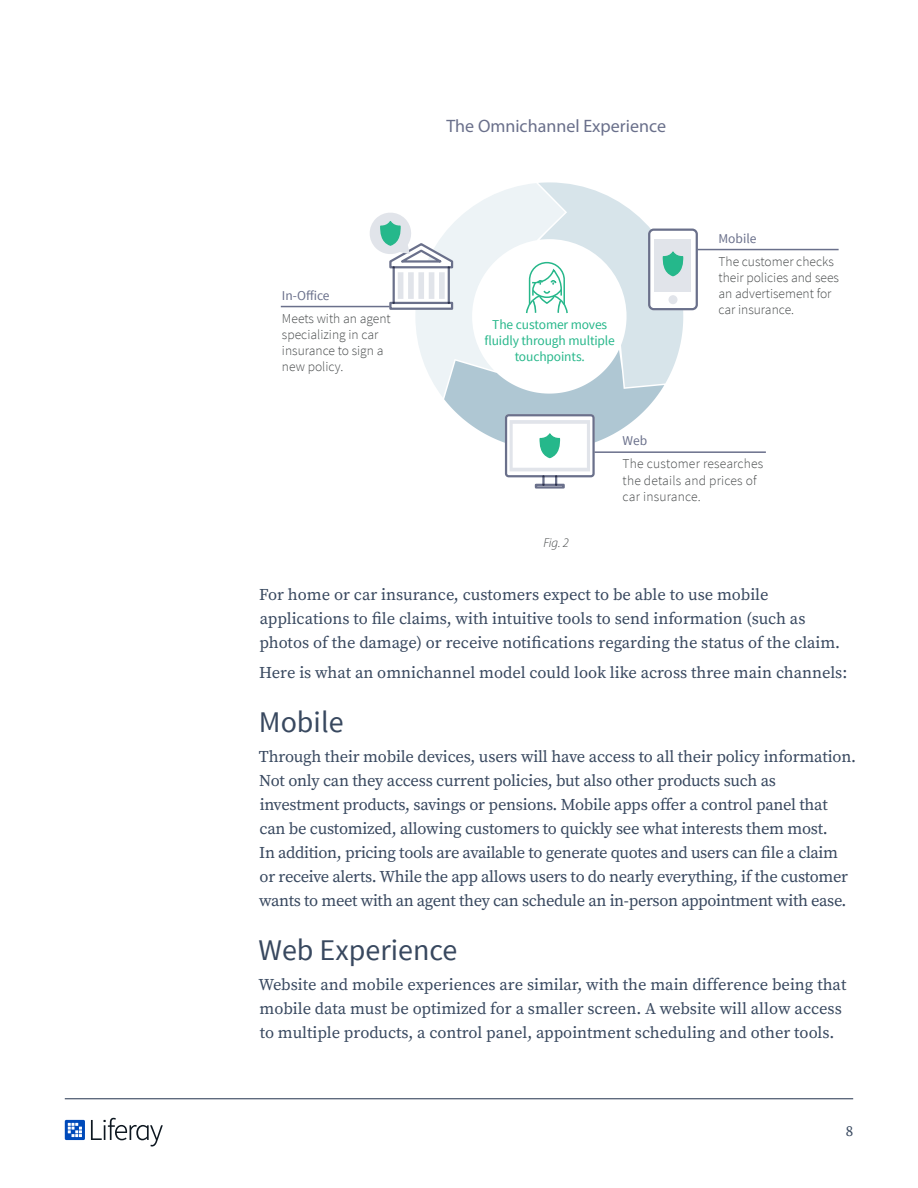
<style>
.page{position:relative;width:918px;height:1188px;background:#fff}
.page>*{position:absolute;margin:0;border:0;box-sizing:border-box;transform-origin:0 0}
.t1{font:30px "Source Sans Pro";color:#38485f}
.t2{font:18px "Myriad Pro";color:#6a708b}
.Text{font:16.5px/24px "Source Serif Pro";letter-spacing:-.01em;color:#38485f}
.t3{font:15px "Source Serif Pro";color:#38485f}
.t4{font:300 13.5px/16.2px "Source Sans Pro";color:#474a4b}
.t5{font:13.5px/16.2px "Source Sans Pro";letter-spacing:-.01em;color:#26b78a;text-align:center}
.t6{font:italic 300 13.2px "Myriad Pro";color:#474a4b}
.s1{font-weight:400;color:#6a708b}
</style>
<div class="page">
<svg style="left:65px;top:1120px;width:20px;height:20px"></svg>
<svg style="left:91px;top:1118px;width:72px;height:28px"></svg>
<hr style="left:65px;top:1098px;width:788px;height:1px;background:#3b4960">
<hr style="left:281px;top:306px;width:122px;height:1px;background:#6a708b">
<hr style="left:683px;top:249px;width:156px;height:1px;background:#6a708b">
<hr style="left:556px;top:451px;width:210px;height:2px;background:#6a708b">
<div style="left:535px;top:484px;width:30px;height:5px;border:2px solid #6a708b"></div>
<div style="left:649px;top:230px;width:48px;height:79px;background:#fff;border-radius:4px"></div>
<div style="left:648px;top:229px;width:50px;height:81px;border:2px solid #6a708b;border-radius:4px"></div>
<div style="left:655px;top:239px;width:36px;height:53px;background:#e1e4ea"></div>
<svg style="left:368px;top:182px;width:316px;height:303px"></svg>
<p class="t4" style="left:282px;top:284px;width:110px;line-height:23.2px"><span class="s1">In-Office<br></span>Meets with an agent</p>
<p class="t4" style="left:282px;top:327px;width:103px">specializing in car insurance to sign a new policy.</p>
<p class="t2" style="left:446px;top:116px;width:221px">The Omnichannel Experience</p>
<p class="t5" style="left:485px;top:317px;width:132px">The customer moves fluidly through multiple touchpoints.</p>
<p class="t4" style="left:718px;top:227px;width:117px;line-height:23.2px"><span class="s1">Mobile<br></span>The customer checks</p>
<p class="t4" style="left:718px;top:270px;width:122px">their policies and sees an advertisement for car insurance.</p>
<p class="t6" style="left:544px;top:536px;width:27px">Fig. 2</p>
<p class="t4" style="left:623px;top:429px;width:142px;line-height:23.2px"><span class="s1">Web<br></span>The customer researches</p>
<p class="t4" style="left:623px;top:472px;width:136px">the details and prices of car insurance.</p>
<p class="Text" style="left:259px;top:583px;width:583px">For home or car insurance, customers expect to be able to use mobile applications to file claims, with intuitive tools to send information (such as photos of the damage) or receive notifications regarding the status of the claim.</p>
<p class="Text" style="left:259px;top:661px;width:590px">Here is what an omnichannel model could look like across three main channels:</p>
<h2 class="t1" style="left:259px;top:703px;width:86px">Mobile</h2>
<p class="Text" style="left:259px;top:745px;width:599px">Through their mobile devices, users will have access to all their policy information.<br>Not only can they access current policies, but also other products such as investment products, savings or pensions. Mobile apps offer a control panel that can be customized, allowing customers to quickly see what interests them most.<br>In addition, pricing tools are available to generate quotes and users can file a claim or receive alerts. While the app allows users to do nearly everything, if the customer wants to meet with an agent they can schedule an in-person appointment with ease.</p>
<h2 class="t1" style="left:258px;top:931px;width:200px">Web Experience</h2>
<p class="Text" style="left:258px;top:973px;width:590px">Website and mobile experiences are similar, with the main difference being that mobile data must be optimized for a smaller screen. A website will allow access to multiple products, a control panel, appointment scheduling and other tools.</p>
<p class="t3" style="left:846px;top:1122px;width:9px">8</p>
</div>
